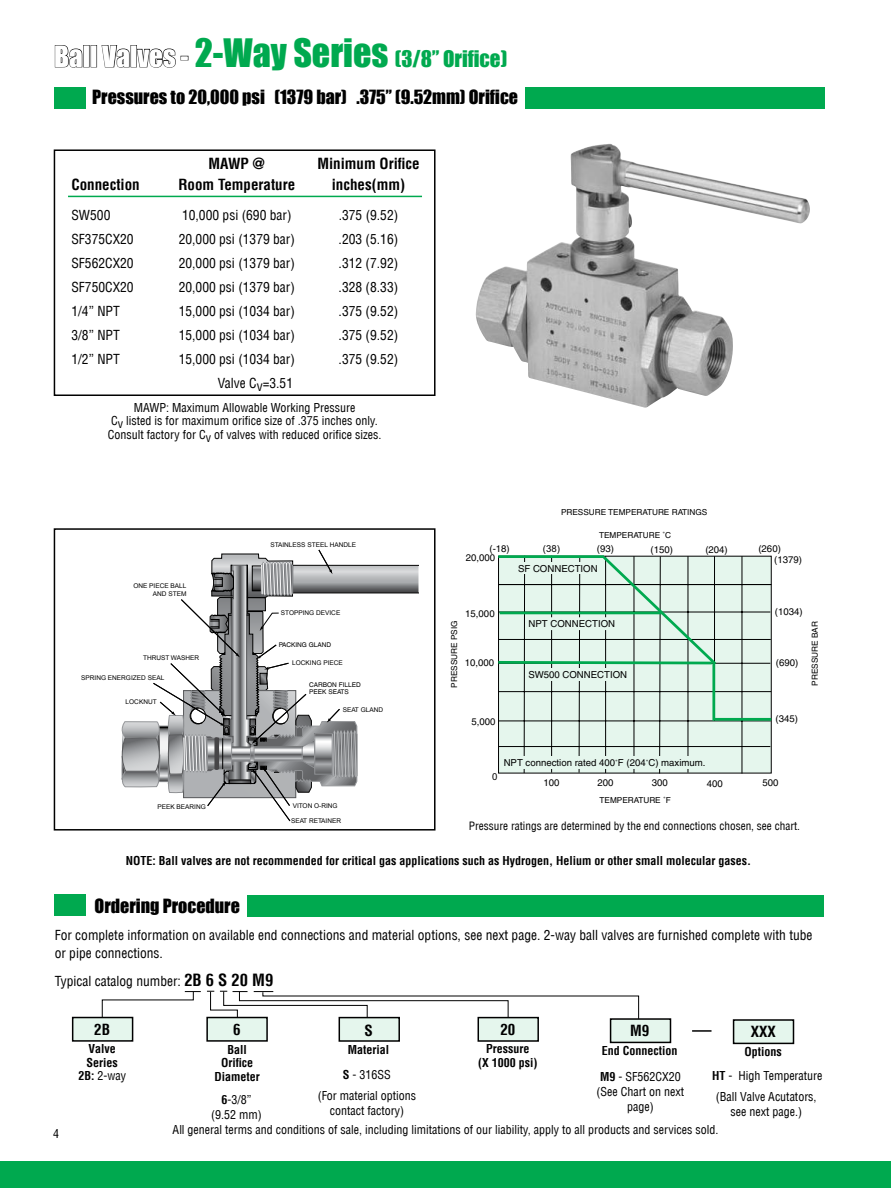
<style>
.page{position:relative;width:891px;height:1188px;background:#fff}
.page>*{position:absolute;margin:0;border:0;box-sizing:border-box;transform-origin:0 0}
.t1{font:21px "Impact";color:#00a94f}
.t2{font:18px "Impact";color:#000}
.t3{font:700 condensed 15px "Helvetica LT";color:#000}
.t4{font:condensed 13.5px/18px "Helvetica LT";color:#000}
.t5{font:condensed 12px/15px "Helvetica LT";color:#000;text-align:center}
.t6{font:700 condensed 12px/13.5px "Helvetica LT";color:#000;text-align:center}
.t7{font:condensed 11.25px "Helvetica LT";color:#000}
.t8{font:9.6px "Helvetica LT";color:#000}
.t9{font:condensed 9.6px "Helvetica LT";color:#000}
.t10{font:9.6px "Arial";color:#000}
.t11{font:8.25px "Helvetica LT";color:#000}
.t12{font:6.45px/7.8px "Arial";color:#000;text-align:right}
.t13{font:6.45px/7.8px "Helvetica LT";color:#000}
.s1{font-size:27px;color:#fff}
.s2{font-size:36px}
.s3{font-size:8.25px}
.s4{font-weight:700;font-size:16.5px}
.s5{font-weight:400}
.s6{font-weight:700}
</style>
<div class="page">
<div style="left:0;top:1161px;width:891px;height:27px;background:#00a94f"></div>
<svg style="left:55px;top:45px;width:28px;height:23px"></svg>
<div style="left:83px;top:45px;width:7px;height:22px;border:1px solid #000"></div>
<div style="left:91px;top:45px;width:6px;height:22px;border:1px solid #000"></div>
<svg style="left:101px;top:45px;width:29px;height:23px"></svg>
<svg style="left:136px;top:48px;width:52px;height:20px"></svg>
<div style="left:525px;top:87px;width:300px;height:22px;background:#00a94f"></div>
<div style="left:54px;top:87px;width:32px;height:22px;background:#00a94f"></div>
<div style="left:54px;top:149px;width:382px;height:247px;border:2px solid #000"></div>
<div style="left:611px;top:1019px;width:60px;height:23px;background:#e5f6ed"></div>
<div style="left:610px;top:1018px;width:61px;height:25px;border:2px solid #000"></div>
<div style="left:478px;top:1018px;width:60px;height:23px;background:#e5f6ed"></div>
<div style="left:339px;top:1018px;width:60px;height:23px;background:#e5f6ed"></div>
<div style="left:207px;top:1018px;width:60px;height:23px;background:#e5f6ed"></div>
<div style="left:206px;top:1017px;width:62px;height:25px;border:2px solid #000"></div>
<div style="left:73px;top:1018px;width:60px;height:23px;background:#e5f6ed"></div>
<div style="left:72px;top:1017px;width:61px;height:25px;border:2px solid #000"></div>
<div style="left:54px;top:528px;width:382px;height:303px;border:2px solid #000"></div>
<div style="left:734px;top:1020px;width:60px;height:23px;background:#e5f6ed"></div>
<div style="left:733px;top:1019px;width:61px;height:25px;border:2px solid #000"></div>
<hr style="left:68px;top:196px;width:354px;height:1px;background:#00a94f">
<div style="left:54px;top:894px;width:32px;height:22px;background:#00a94f"></div>
<div style="left:247px;top:895px;width:577px;height:22px;background:#00a94f"></div>
<hr style="left:692px;top:1030px;width:20px;height:2px;background:#000">
<img style="left:475px;top:144px;width:258px;height:264px">
<svg style="left:498px;top:722px;width:274px;height:52px"></svg>
<svg style="left:498px;top:555px;width:274px;height:167px"></svg>
<div style="left:504px;top:756px;width:202px;height:13px;background:#e5f6ed"></div>
<svg style="left:102px;top:991px;width:99px;height:27px"></svg>
<svg style="left:207px;top:991px;width:432px;height:29px"></svg>
<svg style="left:121px;top:549px;width:298px;height:273px"></svg>
<h1 class="t1" style="left:54px;top:42px;width:455px"><span class="s1">Ball Valves -</span> <span class="s2">2-Way Series</span> (3/8” Orifice)</h1>
<h2 class="t2" style="left:92px;top:83px;width:427px">Pressures to 20,000 psi (1379 bar) .375” (9.52mm) Orifice</h2>
<p class="t3" style="left:209px;top:154px;width:58px">MAWP @</p>
<p class="t3" style="left:317px;top:154px;width:104px">Minimum Orifice</p>
<p class="t3" style="left:71px;top:175px;width:70px">Connection</p>
<p class="t3" style="left:178px;top:175px;width:118px">Room Temperature</p>
<p class="t3" style="left:332px;top:175px;width:75px">inches(mm)</p>
<p class="t4" style="left:71px;top:206px;width:41px">SW500</p>
<p class="t4" style="left:182px;top:206px;width:111px">10,000 psi (690 bar)</p>
<p class="t4" style="left:339px;top:206px;width:61px">.375 (9.52)</p>
<p class="t4" style="left:71px;top:230px;width:64px">SF375CX20</p>
<p class="t4" style="left:179px;top:230px;width:118px">20,000 psi (1379 bar)</p>
<p class="t4" style="left:339px;top:230px;width:61px">.203 (5.16)</p>
<p class="t4" style="left:71px;top:254px;width:64px">SF562CX20</p>
<p class="t4" style="left:179px;top:254px;width:118px">20,000 psi (1379 bar)</p>
<p class="t4" style="left:339px;top:254px;width:61px">.312 (7.92)</p>
<p class="t4" style="left:71px;top:278px;width:64px">SF750CX20</p>
<p class="t4" style="left:179px;top:278px;width:118px">20,000 psi (1379 bar)</p>
<p class="t4" style="left:339px;top:278px;width:61px">.328 (8.33)</p>
<p class="t4" style="left:71px;top:302px;width:50px">1/4” NPT</p>
<p class="t4" style="left:179px;top:302px;width:118px">15,000 psi (1034 bar)</p>
<p class="t4" style="left:339px;top:302px;width:61px">.375 (9.52)</p>
<p class="t4" style="left:71px;top:326px;width:50px">3/8” NPT</p>
<p class="t4" style="left:179px;top:326px;width:118px">15,000 psi (1034 bar)</p>
<p class="t4" style="left:339px;top:326px;width:61px">.375 (9.52)</p>
<p class="t4" style="left:71px;top:350px;width:50px">1/2” NPT</p>
<p class="t4" style="left:179px;top:350px;width:118px">15,000 psi (1034 bar)</p>
<p class="t4" style="left:339px;top:350px;width:61px">.375 (9.52)</p>
<p class="t4" style="left:218px;top:374px;width:77px">Valve Cv=3.51</p>
<p class="t5" style="left:108px;top:400px;width:275px;line-height:13.5px">MAWP: Maximum Allowable Working Pressure<br>Cv listed is for maximum orifice size of .375 inches only.<br>Consult factory for Cv of valves with reduced orifice sizes.</p>
<p class="t12" style="left:133px;top:582px;width:55px">ONE PIECE BALL<br>AND STEM</p>
<p class="t12" style="left:143px;top:654px;width:57px">THRUST WASHER</p>
<p class="t12" style="left:81px;top:673px;width:85px">SPRING ENERGIZED SEAL</p>
<p class="t12" style="left:126px;top:698px;width:33px">LOCKNUT</p>
<p class="t12" style="left:271px;top:541px;width:87px">STAINLESS STEEL HANDLE</p>
<p class="t12" style="left:281px;top:609px;width:61px">STOPPING DEVICE</p>
<p class="t13" style="left:279px;top:641px;width:54px">PACKING GLAND</p>
<p class="t12" style="left:292px;top:659px;width:52px">LOCKING PIECE</p>
<p class="t13" style="left:309px;top:680px;width:53px">CARBON FILLED<br>PEEK SEATS</p>
<p class="t12" style="left:343px;top:705px;width:42px">SEAT GLAND</p>
<p class="t11" style="left:561px;top:508px;width:148px">PRESSURE TEMPERATURE RATINGS</p>
<p class="t11" style="left:599px;top:531px;width:74px">TEMPERATURE ˚C</p>
<p class="t8" style="left:490px;top:545px;width:22px">(-18)</p>
<p class="t10" style="left:543px;top:545px;width:19px">(38)</p>
<p class="t8" style="left:597px;top:545px;width:19px">(93)</p>
<p class="t8" style="left:651px;top:546px;width:24px">(150)</p>
<p class="t8" style="left:705px;top:546px;width:24px">(204)</p>
<p class="t8" style="left:758px;top:545px;width:24px">(260)</p>
<p class="t8" style="left:466px;top:554px;width:31px">20,000</p>
<p class="t8" style="left:774px;top:556px;width:29px">(1379)</p>
<p class="t8" style="left:518px;top:565px;width:81px">SF CONNECTION</p>
<p class="t11" style="left:451px;top:688px;width:69px;rotate:-90deg">PRESSURE PSIG</p>
<p class="t8" style="left:465px;top:609px;width:31px">15,000</p>
<p class="t8" style="left:465px;top:659px;width:31px">10,000</p>
<p class="t8" style="left:472px;top:717px;width:26px">5,000</p>
<p class="t8" style="left:529px;top:620px;width:88px">NPT CONNECTION</p>
<p class="t8" style="left:528px;top:670px;width:100px">SW500 CONNECTION</p>
<p class="t8" style="left:775px;top:607px;width:29px">(1034)</p>
<p class="t8" style="left:776px;top:659px;width:24px">(690)</p>
<p class="t11" style="left:812px;top:686px;width:66px;rotate:-90deg">PRESSURE BAR</p>
<p class="t8" style="left:776px;top:715px;width:24px">(345)</p>
<p class="t8" style="left:504px;top:758px;width:203px">NPT connection rated 400<span class="s3">˚</span>F (204<span class="s3">˚</span>C) maximum.</p>
<p class="t12" style="left:157px;top:803px;width:50px">PEEK BEARING</p>
<p class="t12" style="left:293px;top:802px;width:46px">VITON O-RING</p>
<p class="t12" style="left:291px;top:817px;width:52px">SEAT RETAINER</p>
<p class="t10" style="left:492px;top:773px;width:7px">0</p>
<p class="t8" style="left:543px;top:779px;width:18px">100</p>
<p class="t8" style="left:597px;top:779px;width:18px">200</p>
<p class="t8" style="left:652px;top:779px;width:18px">300</p>
<p class="t8" style="left:707px;top:780px;width:18px">400</p>
<p class="t8" style="left:763px;top:779px;width:18px">500</p>
<p class="t11" style="left:600px;top:797px;width:73px">TEMPERATURE ˚F</p>
<p class="t9" style="left:491px;top:817px;width:289px">*pressure ratings are determined by the end connections chosen, see chart.</p>
<p class="t7" style="left:469px;top:819px;width:333px">Pressure ratings are determined by the end connections chosen, see chart.</p>
<p class="t6" style="left:126px;top:854px;width:627px">NOTE: Ball valves are not recommended for critical gas applications such as Hydrogen, Helium or other small molecular gases.</p>
<h2 class="t2" style="left:95px;top:891px;width:147px">Ordering Procedure</h2>
<p class="t4" style="left:55px;top:926px;width:759px">For complete information on available end connections and material options, see next page. 2-way ball valves are furnished complete with tube or pipe connections.</p>
<p class="t4" style="left:55px;top:972px;width:220px">Typical catalog number: <span class="s4">2B 6 S 20 M9</span></p>
<p class="t3" style="left:94px;top:1020px;width:17px">2B</p>
<p class="t6" style="left:78px;top:1042px;width:49px">Valve<br>Series<br>2B: <span class="s5">2-way</span></p>
<p class="t3" style="left:233px;top:1020px;width:9px">6</p>
<p class="t6" style="left:214px;top:1042px;width:47px">Ball<br>Orifice<br>Diameter</p>
<p class="t5" style="left:211px;top:1092px;width:52px"><span class="s6">6</span>-3/8” (9.52 mm)</p>
<p class="t3" style="left:364px;top:1021px;width:10px">S</p>
<p class="t6" style="left:348px;top:1043px;width:43px">Material</p>
<p class="t5" style="left:318px;top:1064px;width:100px;line-height:21.5px"><span class="s6">S</span> - 316SS<br>(For material options</p>
<p class="t5" style="left:330px;top:1103px;width:76px">contact factory)</p>
<p class="t3" style="left:500px;top:1020px;width:16px">20</p>
<p class="t6" style="left:478px;top:1042px;width:61px">Pressure<br>(X 1000 psi)</p>
<p class="t3" style="left:630px;top:1022px;width:21px">M9</p>
<p class="t6" style="left:602px;top:1044px;width:77px">End Connection</p>
<p class="t5" style="left:597px;top:1069px;width:89px"><span class="s6">M9</span> - SF562CX20 (See Chart on next page)</p>
<p class="t3" style="left:751px;top:1023px;width:27px">XXX</p>
<p class="t6" style="left:745px;top:1045px;width:39px">Options</p>
<p class="t5" style="left:716px;top:1089px;width:102px">(Ball Valve Acutators, see next page.)</p>
<p class="t5" style="left:712px;top:1068px;width:112px"><span class="s6">HT</span> - High Temperature</p>
<p class="t5" style="left:53px;top:1126px;width:7px">4</p>
<p class="t5" style="left:173px;top:1122px;width:547px">All general terms and conditions of sale, including limitations of our liability, apply to all products and services sold.</p>
</div>
